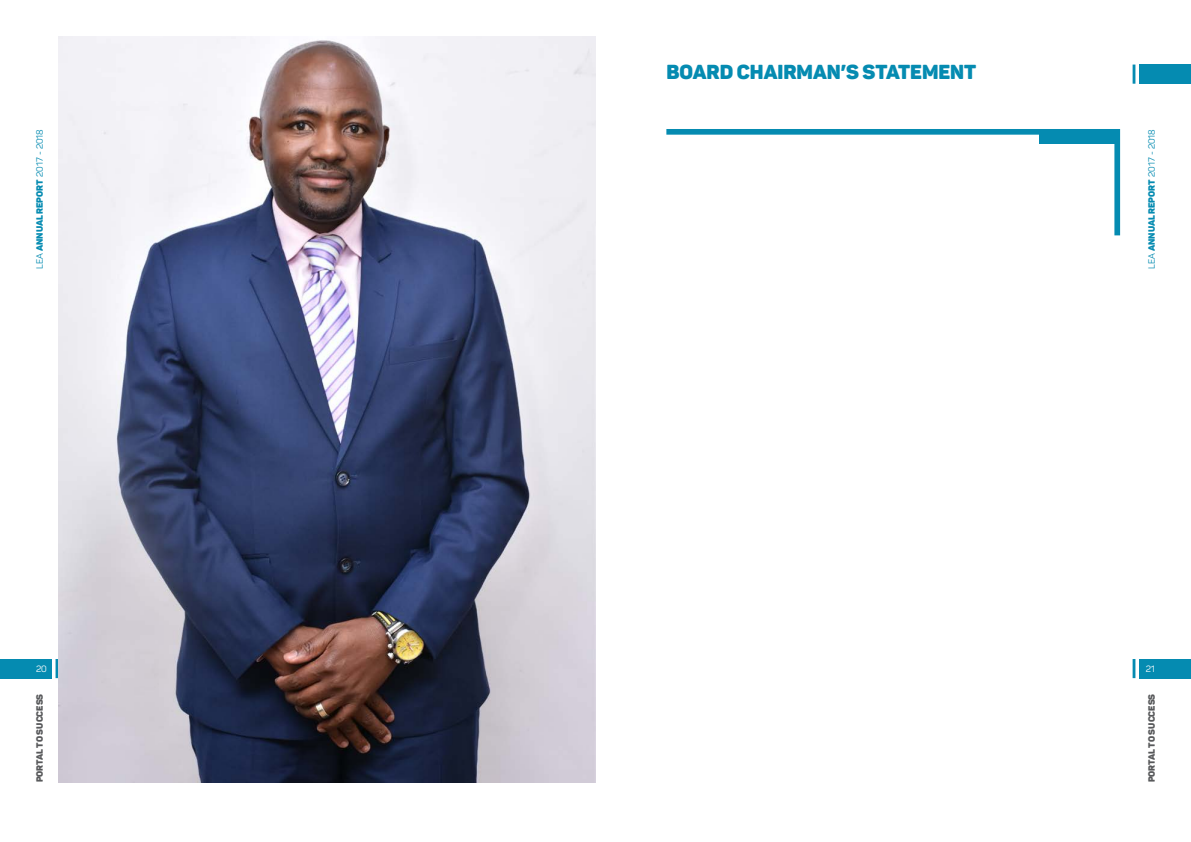
<style>
.page{position:relative;width:1191px;height:842px;background:#fff}
.page>*{position:absolute;margin:0;border:0;box-sizing:border-box;transform-origin:0 0}
.t1{font:900 20px "Panton";color:#058bb1}
.t2{font:9px "Panton";color:#058bb1}
.t3{font:900 9px "Panton";color:#58595b}
.t4{font:9px "Panton";color:#fff}
.s1{font-weight:900}
</style>
<div class="page">
<div style="left:1139px;top:659px;width:52px;height:19px;background:#058bb1"></div>
<hr style="left:1132px;top:659px;width:3px;height:19px;background:#058bb1">
<div style="left:0;top:659px;width:52px;height:19px;background:#058bb1"></div>
<svg style="left:56px;top:659px;width:2px;height:19px"></svg>
<div style="left:1139px;top:65px;width:52px;height:19px;background:#058bb1"></div>
<hr style="left:1132px;top:65px;width:3px;height:19px;background:#058bb1">
<img style="left:58px;top:36px;width:537px;height:746px">
<svg style="left:666px;top:129px;width:455px;height:107px"></svg>
<div style="left:1039px;top:129px;width:81px;height:14px;background:#058bb1"></div>
<p class="t2" style="left:34px;top:269px;width:141px;rotate:-90deg">LEA <span class="s1">ANNUAL REPORT</span> 2017 - 2018</p>
<p class="t4" style="left:36px;top:663px;width:12px">20</p>
<p class="t3" style="left:34px;top:782px;width:90px;rotate:-90deg">PORTAL TO SUCCESS</p>
<h1 class="t1" style="left:666px;top:59px;width:311px">BOARD CHAIRMAN’S STATEMENT</h1>
<p class="t2" style="left:1146px;top:269px;width:141px;rotate:-90deg">LEA <span class="s1">ANNUAL REPORT</span> 2017 - 2018</p>
<p class="t4" style="left:1145px;top:663px;width:11px">21</p>
<p class="t3" style="left:1146px;top:782px;width:90px;rotate:-90deg">PORTAL TO SUCCESS</p>
</div>
